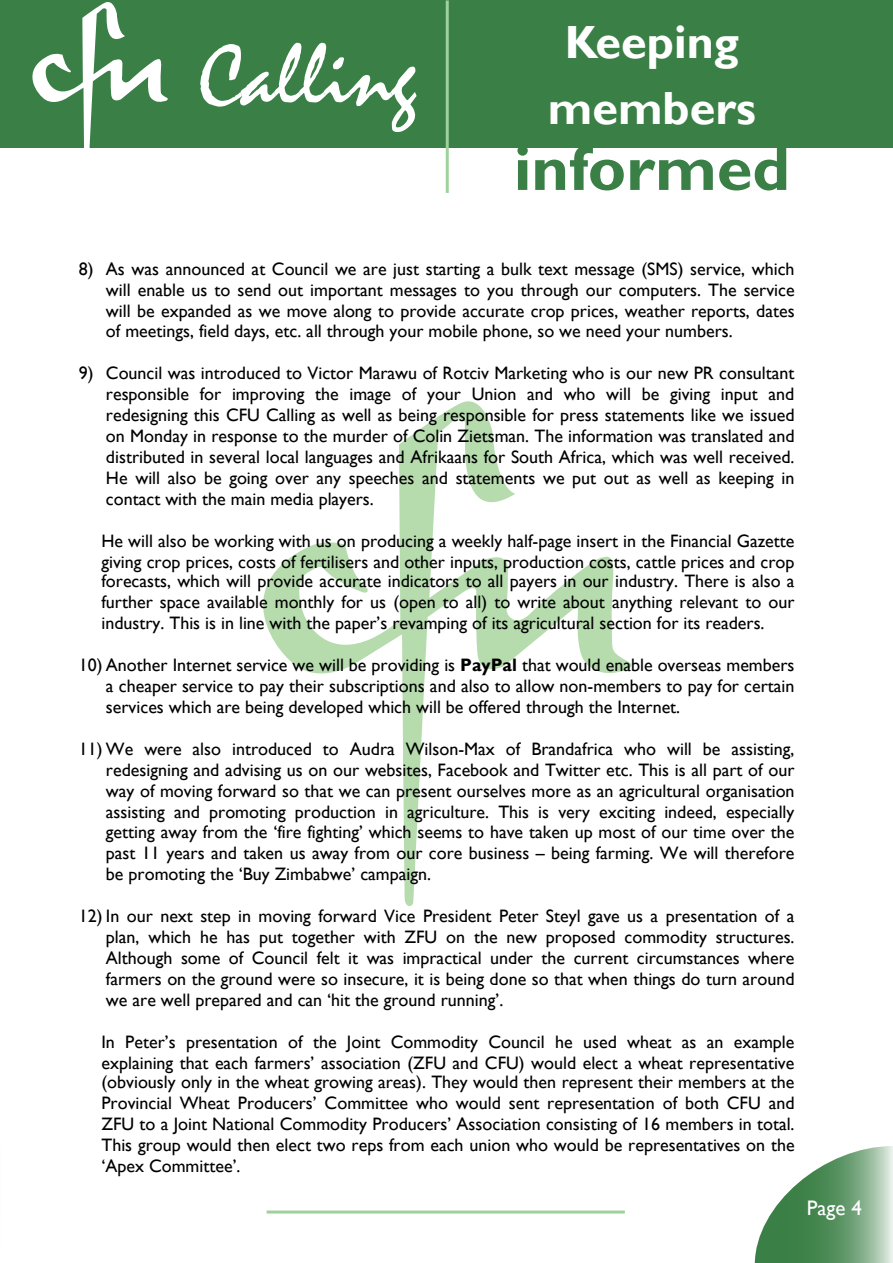
<style>
.page{position:relative;width:893px;height:1263px;background:#fff}
.page>*{position:absolute;margin:0;border:0;box-sizing:border-box;transform-origin:0 0}
.t1{font:90px "Mistral";color:#fff}
.t2{font:700 64.5px "Gill Sans";color:#3a7f45}
.t3{font:700 46.5px/66px "Gill Sans";color:#fff;text-align:center}
.t4{font:21px "Gill Sans";color:#fff}
.t5{font:18px/20.7px "Gill Sans";color:#000;text-align:justify}
.s1{font-weight:700}
</style>
<div class="page">
<div style="left:0;top:0;width:893px;height:147px;background:#3a7f45"></div>
<svg style="left:18px;top:2px;width:151px;height:146px"></svg>
<hr style="left:446px;top:0;width:3px;height:193px;background:#9dd29c">
<hr style="left:267px;top:1210px;width:358px;height:3px;background:#9dd29c">
<svg style="left:263px;top:401px;width:369px;height:505px"></svg>
<svg style="left:754px;top:1146px;width:139px;height:117px"></svg>
<p class="t1" style="left:199px;top:26px;width:219px">Calling</p>
<p class="t3" style="left:548px;top:10px;width:210px">Keeping members</p>
<p class="t2" style="left:514px;top:129px;width:278px">informed</p>
<p class="t5" style="left:106px;top:259px;width:690px;text-indent:-27px">8) As was announced at Council we are just starting a bulk text message (SMS) service, which will enable us to send out important messages to you through our computers. The service will be expanded as we move along to provide accurate crop prices, weather reports, dates of meetings, field days, etc. all through your mobile phone, so we need your numbers.</p>
<p class="t5" style="left:106px;top:362px;width:690px;text-indent:-27px">9) Council was introduced to Victor Marawu of Rotciv Marketing who is our new PR consultant responsible for improving the image of your Union and who will be giving input and redesigning this CFU Calling as well as being responsible for press statements like we issued on Monday in response to the murder of Colin Zietsman. The information was translated and distributed in several local languages and Afrikaans for South Africa, which was well received.<br>He will also be going over any speeches and statements we put out as well as keeping in contact with the main media players.</p>
<p class="t5" style="left:101px;top:530px;width:695px">He will also be working with us on producing a weekly half-page insert in the Financial Gazette giving crop prices, costs of fertilisers and other inputs, production costs, cattle prices and crop forecasts, which will provide accurate indicators to all payers in our industry. There is also a further space available monthly for us (open to all) to write about anything relevant to our industry. This is in line with the paper’s revamping of its agricultural section for its readers.</p>
<p class="t5" style="left:106px;top:655px;width:690px;text-indent:-27px">10) Another Internet service we will be providing is <span class="s1">PayPal</span> that would enable overseas members a cheaper service to pay their subscriptions and also to allow non-members to pay for certain services which are being developed which will be offered through the Internet.</p>
<p class="t5" style="left:106px;top:739px;width:690px;text-indent:-27px">11) We were also introduced to Audra Wilson-Max of Brandafrica who will be assisting, redesigning and advising us on our websites, Facebook and Twitter etc. This is all part of our way of moving forward so that we can present ourselves more as an agricultural organisation assisting and promoting production in agriculture. This is very exciting indeed, especially getting away from the ‘fire fighting’ which seems to have taken up most of our time over the past 11 years and taken us away from our core business – being farming. We will therefore be promoting the ‘Buy Zimbabwe’ campaign.</p>
<p class="t5" style="left:106px;top:905px;width:690px;text-indent:-27px">12) In our next step in moving forward Vice President Peter Steyl gave us a presentation of a plan, which he has put together with ZFU on the new proposed commodity structures.<br>Although some of Council felt it was impractical under the current circumstances where farmers on the ground were so insecure, it is being done so that when things do turn around we are well prepared and can ‘hit the ground running’.</p>
<p class="t5" style="left:101px;top:1031px;width:695px">In Peter’s presentation of the Joint Commodity Council he used wheat as an example explaining that each farmers’ association (ZFU and CFU) would elect a wheat representative (obviously only in the wheat growing areas). They would then represent their members at the Provincial Wheat Producers’ Committee who would sent representation of both CFU and ZFU to a Joint National Commodity Producers’ Association consisting of 16 members in total.<br>This group would then elect two reps from each union who would be representatives on the ‘Apex Committee’.</p>
<p class="t4" style="left:807px;top:1196px;width:57px">Page 4</p>
</div>
